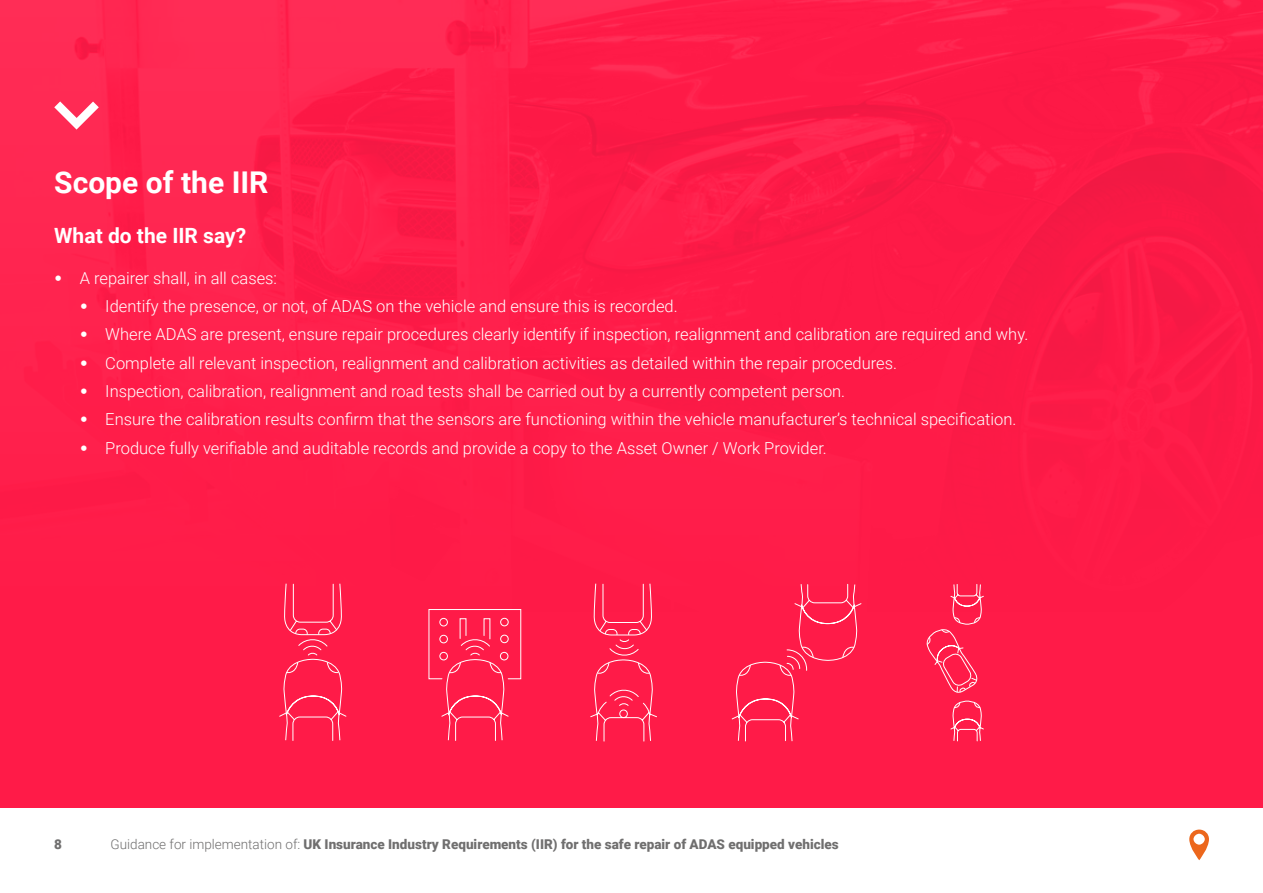
<style>
.page{position:relative;width:1263px;height:893px;background:#fff}
.page>*{position:absolute;margin:0;border:0;box-sizing:border-box;transform-origin:0 0}
.t1{font:700 30px "Roboto";color:#fff}
.t2{font:700 21px "Roboto";color:#fff}
.t3{font:300 16.5px "Roboto";color:#fff}
.t4{font:900 13.5px "Roboto";color:#706f6f}
.s1{font-family:"Arial";font-weight:900}
.s2{font-weight:300}
</style>
<div class="page">
<img style="left:0;top:0;width:1263px;height:808px">
<svg style="left:54px;top:101px;width:45px;height:29px"></svg>
<svg style="left:279px;top:583px;width:378px;height:159px;background:#fe2550"></svg>
<svg style="left:731px;top:583px;width:131px;height:159px;background:#fe244f"></svg>
<svg style="left:926px;top:584px;width:58px;height:111px;background:#fe2f58"></svg>
<svg style="left:950px;top:701px;width:34px;height:41px"></svg>
<svg style="left:1189px;top:830px;width:20px;height:30px"></svg>
<h1 class="t1" style="left:54px;top:161px;width:216px">Scope of the IIR</h1>
<p class="t2" style="left:54px;top:221px;width:193px">What do the IIR say?</p>
<p class="t3" style="left:54px;top:266px;width:224px"><span class="s1">•</span> A repairer shall, in all cases:</p>
<p class="t3" style="left:80px;top:295px;width:599px"><span class="s1">•</span> Identify the presence, or not, of ADAS on the vehicle and ensure this is recorded.</p>
<p class="t3" style="left:80px;top:323px;width:950px"><span class="s1">•</span> Where ADAS are present, ensure repair procedures clearly identify if inspection, realignment and calibration are required and why.</p>
<p class="t3" style="left:80px;top:351px;width:819px"><span class="s1">•</span> Complete all relevant inspection, realignment and calibration activities as detailed within the repair procedures.</p>
<p class="t3" style="left:80px;top:380px;width:767px"><span class="s1">•</span> Inspection, calibration, realignment and road tests shall be carried out by a currently competent person.</p>
<p class="t3" style="left:80px;top:408px;width:938px"><span class="s1">•</span> Ensure the calibration results confirm that the sensors are functioning within the vehicle manufacturer’s technical specification.</p>
<p class="t3" style="left:80px;top:436px;width:748px"><span class="s1">•</span> Produce fully verifiable and auditable records and provide a copy to the Asset Owner / Work Provider.</p>
<p class="t4" style="left:54px;top:835px;width:9px">8</p>
<p class="t4" style="left:111px;top:835px;width:730px"><span class="s2">Guidance for implementation of:</span> UK Insurance Industry Requirements (IIR) for the safe repair of ADAS equipped vehicles</p>
</div>
